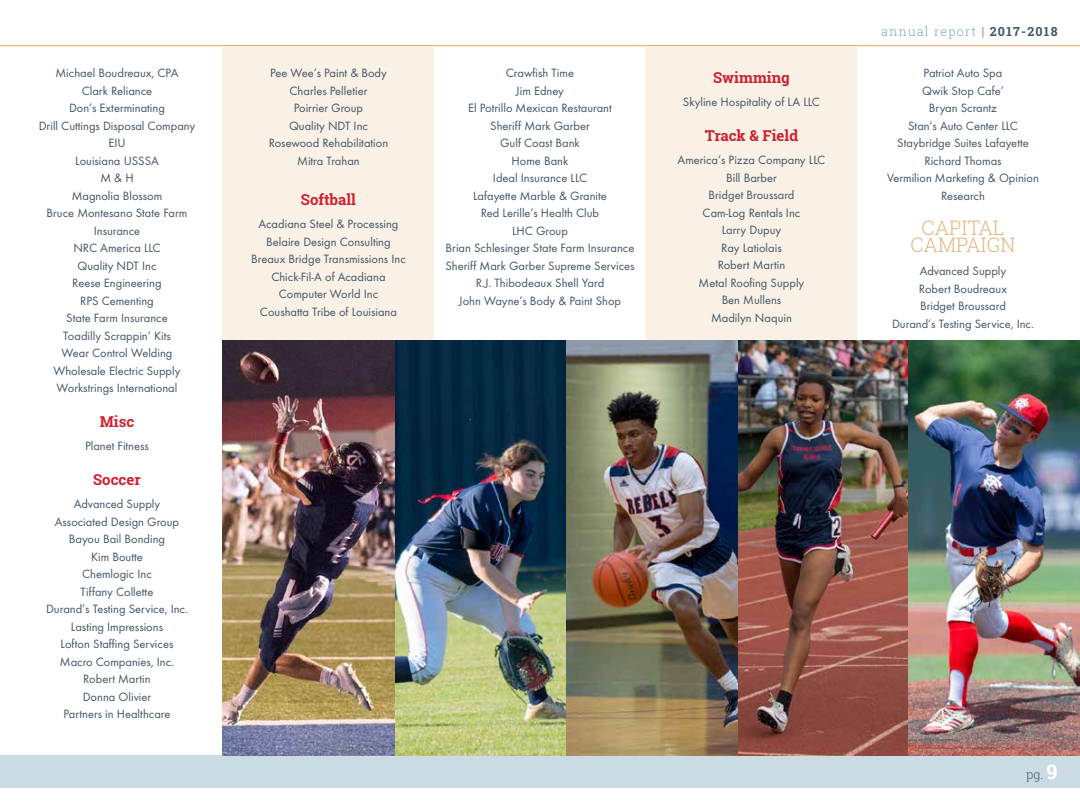
<style>
.page{position:relative;width:1080px;height:810px;background:#fff}
.page>*{position:absolute;margin:0;border:0;box-sizing:border-box;transform-origin:0 0}
.t1{font:300 20px/17.5px "Roboto Slab";color:#e0b77f;text-align:center}
.t2{font:700 15px "Roboto Slab";color:#ce202f}
.t3{font:12.5px/17.5px "Futura T";color:#415465;text-align:center}
.t4{font:300 12.5px "Roboto Slab";letter-spacing:.1em;color:#7aa6bb}
.t5{font:300 12.5px "Roboto Slab";color:#415465}
.s1{color:#ce202f}
.s2{font-weight:700;color:#415465}
.s3{font-weight:700;font-size:20px;color:#fff}
</style>
<div class="page">
<div style="left:0;top:755px;width:1080px;height:33px;background:#cadbe4"></div>
<hr style="left:0;top:45px;width:1080px;height:1px;background:#e0b77f">
<div style="left:223px;top:46px;width:211px;height:709px;background:#f9f1e5"></div>
<div style="left:646px;top:46px;width:211px;height:709px;background:#f9f1e5"></div>
<img style="left:737px;top:341px;width:172px;height:414px">
<img style="left:566px;top:341px;width:171px;height:414px">
<img style="left:394px;top:341px;width:172px;height:414px">
<img style="left:223px;top:341px;width:171px;height:414px">
<img style="left:909px;top:341px;width:171px;height:414px">
<p class="t3" style="left:39px;top:64px;width:158px">Michael Boudreaux, CPA<br>Clark Reliance<br>Don’s Exterminating<br>Drill Cuttings Disposal Company<br>EIU<br>Louisiana USSSA<br>M &amp; H<br>Magnolia Blossom<br>Bruce Montesano State Farm<br>Insurance<br>NRC America LLC<br>Quality NDT Inc<br>Reese Engineering<br>RPS Cementing<br>State Farm Insurance<br>Toadilly Scrappin’ Kits<br>Wear Control Welding<br>Wholesale Electric Supply<br>Workstrings International</p>
<p class="t2" style="left:100px;top:411px;width:36px">Misc</p>
<p class="t3" style="left:85px;top:437px;width:65px">Planet Fitness</p>
<p class="t2" style="left:93px;top:469px;width:49px">Soccer</p>
<p class="t3" style="left:46px;top:495px;width:143px">Advanced Supply<br>Associated Design Group<br>Bayou Bail Bonding<br>Kim Boutte<br>Chemlogic Inc<br>Tiffany Collette<br>Durand’s Testing Service, Inc.<br>Lasting Impressions<br>Lofton Staffing Services<br>Macro Companies, Inc.<br>Robert Martin<br>Donna Olivier<br>Partners in Healthcare</p>
<p class="t3" style="left:269px;top:64px;width:121px">Pee Wee’s Paint &amp; Body<br>Charles Pelletier<br>Poirrier Group<br>Quality NDT Inc<br>Rosewood Rehabilitation<br>Mitra Trahan</p>
<p class="t2" style="left:301px;top:189px;width:57px">Softball</p>
<p class="t3" style="left:251px;top:215px;width:156px">Acadiana Steel &amp; Processing<br>Belaire Design Consulting<br>Breaux Bridge Transmissions Inc<br>Chick-Fil-A of Acadiana<br>Computer World Inc<br>Coushatta Tribe of Louisiana</p>
<p class="t3" style="left:446px;top:64px;width:191px">Crawfish Time<br>Jim Edney<br>El Potrillo Mexican Restaurant<br>Sheriff Mark Garber<br>Gulf Coast Bank<br>Home Bank<br>Ideal Insurance LLC<br>Lafayette Marble &amp; Granite<br>Red Lerille’s Health Club<br>LHC Group<br>Brian Schlesinger State Farm Insurance<br>Sheriff Mark Garber Supreme Services<br>R.J. Thibodeaux Shell Yard<br>John Wayne’s Body &amp; Paint Shop</p>
<p class="t2" style="left:713px;top:67px;width:78px">Swimming</p>
<p class="t3" style="left:683px;top:93px;width:139px">Skyline Hospitality of LA LLC</p>
<p class="t2" style="left:705px;top:126px;width:95px">Track &amp; Field</p>
<p class="t3" style="left:678px;top:151px;width:149px">America’s Pizza Company LLC<br>Bill Barber<br>Bridget Broussard<br>Cam-Log Rentals Inc<br>Larry Dupuy<br>Ray Latiolais<br>Robert Martin<br>Metal Roofing Supply<br>Ben Mullens<br>Madilyn Naquin</p>
<p class="t4" style="left:881px;top:22px;width:178px">annual report <span class="s1">|</span> <span class="s2">2017-2018</span></p>
<p class="t3" style="left:887px;top:64px;width:153px">Patriot Auto Spa<br>Qwik Stop Cafe’<br>Bryan Scrantz<br>Stan’s Auto Center LLC<br>Staybridge Suites Lafayette<br>Richard Thomas<br>Vermilion Marketing &amp; Opinion<br>Research</p>
<h1 class="t1" style="left:910px;top:218px;width:107px">CAPITAL<br>CAMPAIGN</h1>
<p class="t3" style="left:892px;top:262px;width:143px">Advanced Supply<br>Robert Boudreaux<br>Bridget Broussard<br>Durand’s Testing Service, Inc.</p>
<p class="t5" style="left:1026px;top:766px;width:33px">pg. <span class="s3">9</span></p>
</div>
